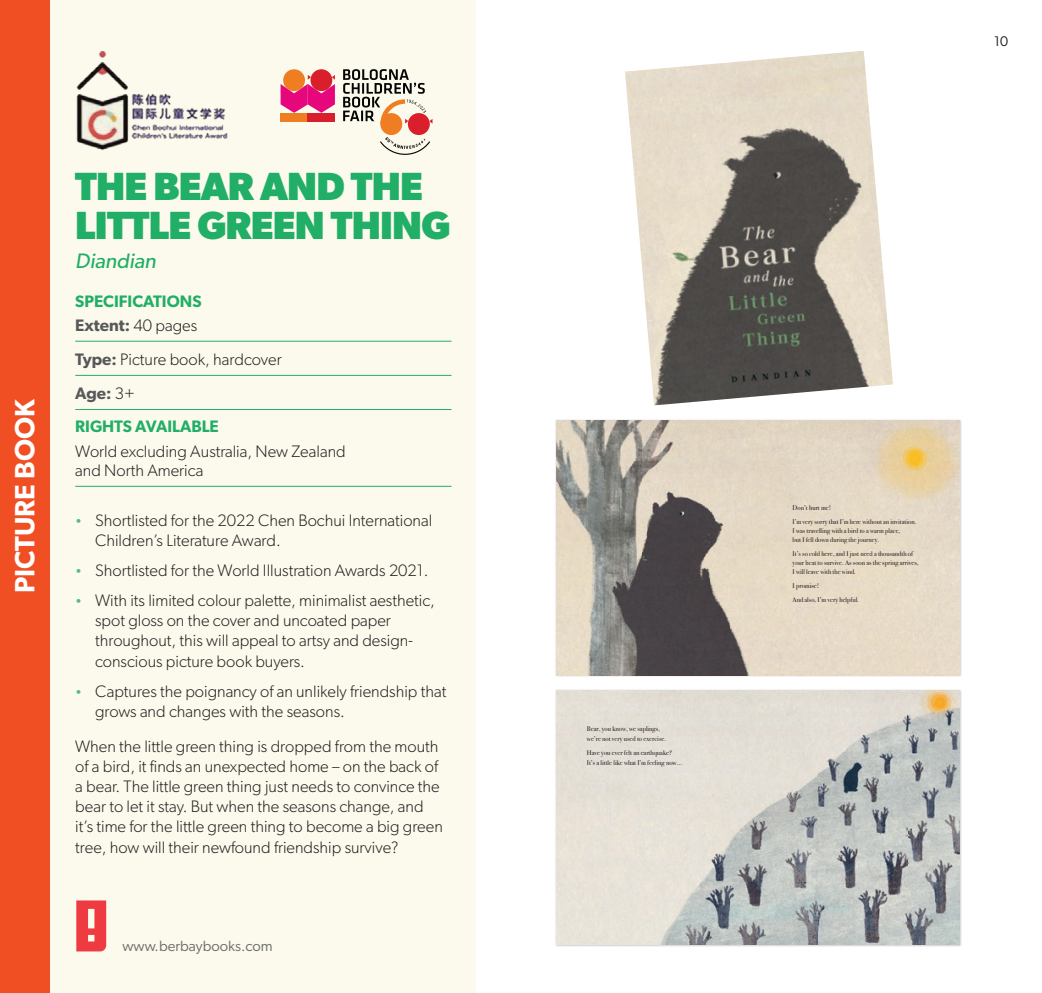
<style>
.page{position:relative;width:1042px;height:993px;background:#fff}
.page>*{position:absolute;margin:0;border:0;box-sizing:border-box;transform-origin:0 0}
.t1{font:700 39.38px/38.5px "Gibson";letter-spacing:-.02em;color:#21ae66}
.t2{font:600 28px "Gibson";color:#fff}
.t3{font:italic 21px "Gibson";color:#21ae66}
.t4{font:300 16.62px/20.1px "Gibson";color:#231f20}
.t5{font:600 16.62px/24.2px "Gibson";color:#21ae66}
.t6{font:14.88px "Gibson";color:#6c6d70}
.t7{font:14px "Gibson";color:#231f20}
.t8{font:6.83px/9.3px "Bodoni Svty Two OSITCTT";color:#231f20}
.s1{color:#57585a}
.s2{font-weight:300;color:#231f20}
.s3{font-weight:600;color:#57585a}
.s4{font-weight:600;color:#21ae66}
.s5{font-size:14px;color:#59bb81}
</style>
<div class="page">
<div style="left:50px;top:0;width:426px;height:992px;background:#fcfaec"></div>
<div style="left:0;top:0;width:50px;height:992px;background:#ef4f22"></div>
<div style="left:554px;top:688px;width:407px;height:258px;background:#231f20;opacity:.25"></div>
<img style="left:556px;top:690px;width:404px;height:254px">
<img style="left:625px;top:51px;width:268px;height:354px">
<div style="left:554px;top:418px;width:407px;height:259px;background:#231f20;opacity:.25"></div>
<img style="left:556px;top:420px;width:404px;height:255px">
<hr style="left:75px;top:340px;width:376px;height:1px;background:#21ae66">
<hr style="left:75px;top:375px;width:376px;height:1px;background:#21ae66">
<hr style="left:75px;top:409px;width:376px;height:1px;background:#21ae66">
<hr style="left:75px;top:485px;width:376px;height:1px;background:#21ae66">
<img style="left:76px;top:51px;width:152px;height:100px">
<svg style="left:310px;top:69px;width:22px;height:22px"></svg>
<div style="left:280px;top:113px;width:28px;height:8px;background:#ef7e22"></div>
<div style="left:308px;top:113px;width:27px;height:8px;background:#d91f2b"></div>
<svg style="left:281px;top:75px;width:54px;height:38px"></svg>
<div style="left:283px;top:69px;width:22px;height:22px;background:#ef7e22;border-radius:50%"></div>
<div style="left:408px;top:113px;width:22px;height:22px;background:#d91f2b;border-radius:50%"></div>
<div style="left:380px;top:113px;width:22px;height:22px;background:#ef7e22;border-radius:50%"></div>
<svg style="left:343px;top:69px;width:89px;height:55px"></svg>
<svg style="left:380px;top:137px;width:50px;height:18px"></svg>
<svg style="left:76px;top:900px;width:30px;height:51px;background:#ef5357"></svg>
<h2 class="t2" style="left:8px;top:593px;width:196px;rotate:-90deg">PICTURE BOOK</h2>
<h1 class="t1" style="left:75px;top:166px;width:377px">THE BEAR AND THE<br>LITTLE GREEN THING</h1>
<p class="t3" style="left:75px;top:248px;width:86px">Diandian</p>
<p class="t5" style="left:75px;top:288px;width:128px">SPECIFICATIONS<br><span class="s1">Extent:</span> <span class="s2">40 pages</span></p>
<p class="t4" style="left:75px;top:342px;width:208px;line-height:33.8px"><span class="s3">Type:</span> Picture book, hardcover<br><span class="s3">Age:</span> 3+<br><span class="s4">RIGHTS AVAILABLE</span></p>
<p class="t4" style="left:75px;top:441px;width:272px;line-height:19.2px">World excluding Australia, New Zealand and North America</p>
<p class="t4" style="left:95px;top:509px;width:339px;text-indent:-20px"><span class="s5">•</span> Shortlisted for the 2022 Chen Bochui International<br>Children’s Literature Award.</p>
<p class="t4" style="left:75px;top:560px;width:355px"><span class="s5">•</span> Shortlisted for the World Illustration Awards 2021.</p>
<p class="t4" style="left:95px;top:590px;width:341px;text-indent:-20px"><span class="s5">•</span> With its limited colour palette, minimalist aesthetic, spot gloss on the cover and uncoated paper throughout, this will appeal to artsy and design&shy;conscious picture book buyers.</p>
<p class="t4" style="left:95px;top:680px;width:353px;text-indent:-20px"><span class="s5">•</span> Captures the poignancy of an unlikely friendship that grows and changes with the seasons.</p>
<p class="t4" style="left:75px;top:735px;width:369px">When the little green thing is dropped from the mouth of a bird, it finds an unexpected home – on the back of a bear. The little green thing just needs to convince the bear to let it stay. But when the seasons change, and it’s time for the little green thing to become a big green tree, how will their newfound friendship survive?</p>
<p class="t6" style="left:123px;top:936px;width:152px">www.berbaybooks.com</p>
<p class="t7" style="left:994px;top:33px;width:15px">10</p>
<p class="t8" style="left:587px;top:723px;width:81px;line-height:10px">Bear, you know, we saplings, we’re not very used to exercise.</p>
<p class="t8" style="left:587px;top:747px;width:97px;line-height:10px">Have you ever felt an earthquake?<br>It’s a little like what I’m feeling now…</p>
<p class="t8" style="left:792px;top:500px;width:125px;line-height:13.7px">Don’t hurt me!<br>I’m very sorry that I’m here without an invitation.</p>
<p class="t8" style="left:792px;top:526px;width:109px">I was travelling with a bird to a warm place, but I fell down during the journey.</p>
<p class="t8" style="left:792px;top:548px;width:127px">It’s so cold here, and I just need a thousandth of your heat to survive. As soon as the spring arrives,<br>I will leave with the wind.</p>
<p class="t8" style="left:792px;top:579px;width:68px;line-height:13.7px">I promise!<br>And also, I’m very helpful.</p>
</div>
